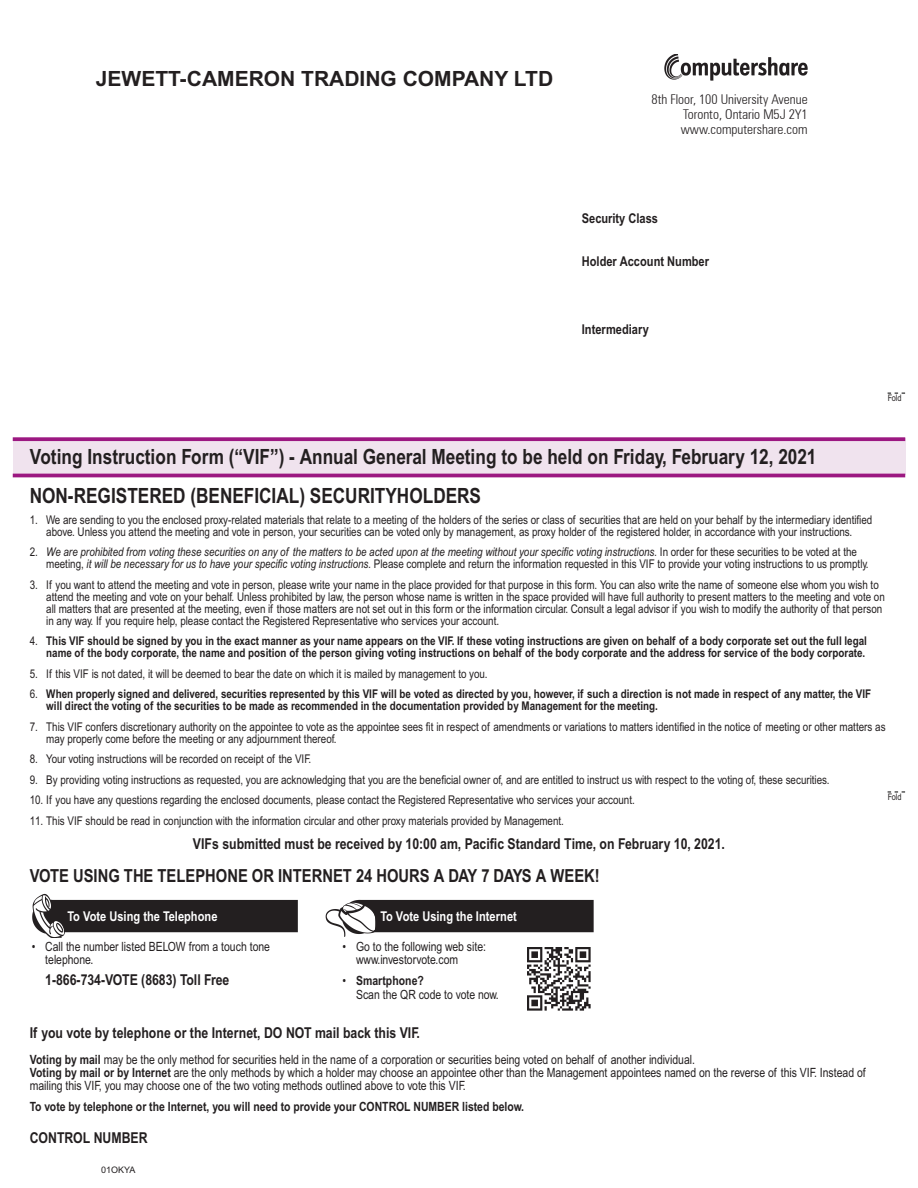
<style>
.page{position:relative;width:918px;height:1188px;background:#fff}
.page>*{position:absolute;margin:0;border:0;box-sizing:border-box;transform-origin:0 0}
.t1{font:700 21px "Arial Narrow MT Std";color:#231f20}
.t2{font:700 21px "Arial MT Std";color:#231f20}
.t3{font:700 18px "Arial Narrow MT Std";color:#231f20}
.t4{font:700 15px "Arial Narrow MT Std";color:#231f20}
.t5{font:300 condensed 13.5px "Zurich BT";color:#231f20}
.t6{font:700 13.5px "Arial Narrow MT Std";color:#fff}
.t7{font:700 13.5px "Arial Narrow MT Std";color:#231f20}
.t8{font:12.75px/12.8px "Arial Narrow MT Std";color:#231f20}
.t9{font:700 12.75px "Arial Narrow MT Std";color:#231f20}
.t10{font:12px/12px "Arial Narrow MT Std";color:#231f20}
.t11{font:700 12px/12px "Arial Narrow MT Std";color:#231f20;text-align:right}
.t12{font:italic 12px/12px "Arial Narrow MT Std";color:#231f20}
.t13{font:9px "Arial Narrow MT Std";color:#231f20}
.t14{font:9px "Arial MT Std";color:#231f20}
.s1{font-style:normal}
.s2{font-weight:400}
.s3{font-weight:700}
</style>
<div class="page">
<div style="left:13px;top:439px;width:892px;height:36px;background:#f0e3ee"></div>
<svg style="left:13px;top:437px;width:892px;height:4px;background:#a3298a"></svg>
<hr style="left:13px;top:474px;width:892px;height:3px;background:#9c1881">
<img style="left:664px;top:54px;width:143px;height:27px">
<svg style="left:888px;top:393px;width:17px;height:1px"></svg>
<svg style="left:888px;top:792px;width:17px;height:1px"></svg>
<img style="left:32px;top:893px;width:36px;height:45px">
<div style="left:51px;top:900px;width:247px;height:32px;background:#231f20"></div>
<img style="left:325px;top:899px;width:51px;height:38px">
<div style="left:359px;top:900px;width:235px;height:32px;background:#231f20"></div>
<img style="left:528px;top:948px;width:63px;height:63px">
<p class="t2" style="left:96px;top:66px;width:459px">JEWETT-CAMERON TRADING COMPANY LTD</p>
<p class="t5" style="left:652px;top:91px;width:157px">8th Floor, 100 University Avenue</p>
<p class="t5" style="left:683px;top:106px;width:126px">Toronto, Ontario M5J 2Y1</p>
<p class="t5" style="left:681px;top:121px;width:128px">www.computershare.com</p>
<p class="t7" style="left:582px;top:210px;width:78px">Security Class</p>
<p class="t7" style="left:582px;top:253px;width:129px">Holder Account Number</p>
<p class="t7" style="left:582px;top:321px;width:69px">Intermediary</p>
<p class="t1" style="left:30px;top:444px;width:788px">Voting Instruction Form (“VIF”) - Annual General Meeting to be held on Friday, February 12, 2021</p>
<p class="t1" style="left:30px;top:483px;width:453px">NON-REGISTERED (BENEFICIAL) SECURITYHOLDERS</p>
<p class="t13" style="left:888px;top:393px;width:15px">Fold</p>
<p class="t10" style="left:30px;top:513px;width:844px;text-align:center">1. We are sending to you the enclosed proxy-related materials that relate to a meeting of the holders of the series or class of securities that are held on your behalf by the intermediary identified above. Unless you attend the meeting and vote in person, your securities can be voted only by management, as proxy holder of the registered holder, in accordance with your instructions.</p>
<p class="t12" style="left:46px;top:546px;width:824px;text-indent:-16px"><span class="s1">2.</span> We are prohibited from voting these securities on any of the matters to be acted upon at the meeting without your specific voting instructions. <span class="s1">In order for these securities to be voted at the meeting,</span> it will be necessary for us to have your specific voting instructions. <span class="s1">Please complete and return the information requested in this VIF to provide your voting instructions to us promptly.</span></p>
<p class="t10" style="left:46px;top:578px;width:840px;text-indent:-16px">3. If you want to attend the meeting and vote in person, please write your name in the place provided for that purpose in this form. You can also write the name of someone else whom you wish to attend the meeting and vote on your behalf. Unless prohibited by law, the person whose name is written in the space provided will have full authority to present matters to the meeting and vote on all matters that are presented at the meeting, even if those matters are not set out in this form or the information circular. Consult a legal advisor if you wish to modify the authority of that person in any way. If you require help, please contact the Registered Representative who services your account.</p>
<p class="t11" style="left:30px;top:635px;width:839px"><span class="s2">4.</span> This VIF should be signed by you in the exact manner as your name appears on the VIF. If these voting instructions are given on behalf of a body corporate set out the full legal name of the body corporate, the name and position of the person giving voting instructions on behalf of the body corporate and the address for service of the body corporate.</p>
<p class="t10" style="left:30px;top:667px;width:459px">5. If this VIF is not dated, it will be deemed to bear the date on which it is mailed by management to you.</p>
<p class="t11" style="left:46px;top:688px;width:827px;text-align:left;text-indent:-16px"><span class="s2">6.</span> When properly signed and delivered, securities represented by this VIF will be voted as directed by you, however, if such a direction is not made in respect of any matter, the VIF will direct the voting of the securities to be made as recommended in the documentation provided by Management for the meeting.</p>
<p class="t10" style="left:46px;top:720px;width:841px;text-indent:-16px">7. This VIF confers discretionary authority on the appointee to vote as the appointee sees fit in respect of amendments or variations to matters identified in the notice of meeting or other matters as may properly come before the meeting or any adjournment thereof.</p>
<p class="t10" style="left:30px;top:753px;width:283px">8. Your voting instructions will be recorded on receipt of the VIF.</p>
<p class="t10" style="left:30px;top:773px;width:801px">9. By providing voting instructions as requested, you are acknowledging that you are the beneficial owner of, and are entitled to instruct us with respect to the voting of, these securities.</p>
<p class="t10" style="left:30px;top:794px;width:607px">10. If you have any questions regarding the enclosed documents, please contact the Registered Representative who services your account.</p>
<p class="t10" style="left:30px;top:814px;width:536px">11. This VIF should be read in conjunction with the information circular and other proxy materials provided by Management.</p>
<p class="t4" style="left:193px;top:835px;width:533px">VIFs submitted must be received by 10:00 am, Pacific Standard Time, on February 10, 2021.</p>
<p class="t13" style="left:888px;top:792px;width:15px">Fold</p>
<p class="t3" style="left:30px;top:865px;width:571px">VOTE USING THE TELEPHONE OR INTERNET 24 HOURS A DAY 7 DAYS A WEEK!</p>
<p class="t6" style="left:67px;top:908px;width:151px">To Vote Using the Telephone</p>
<p class="t6" style="left:380px;top:908px;width:138px">To Vote Using the Internet</p>
<p class="t8" style="left:45px;top:940px;width:226px;line-height:13.5px;text-indent:-14px">• Call the number listed BELOW from a touch tone telephone.</p>
<p class="t8" style="left:343px;top:940px;width:145px">• Go to the following web site:</p>
<p class="t8" style="left:356px;top:953px;width:104px">www.investorvote.com</p>
<p class="t9" style="left:343px;top:973px;width:83px"><span class="s2">•</span> Smartphone?</p>
<p class="t8" style="left:356px;top:988px;width:144px">Scan the QR code to vote now.</p>
<p class="t4" style="left:45px;top:971px;width:186px">1-866-734-VOTE (8683) Toll Free</p>
<p class="t4" style="left:30px;top:1024px;width:392px">If you vote by telephone or the Internet, DO NOT mail back this VIF.</p>
<p class="t8" style="left:30px;top:1053px;width:667px"><span class="s3">Voting by mail</span> may be the only method for securities held in the name of a corporation or securities being voted on behalf of another individual.</p>
<p class="t8" style="left:30px;top:1066px;width:837px"><span class="s3">Voting by mail or by Internet</span> are the only methods by which a holder may choose an appointee other than the Management appointees named on the reverse of this VIF. Instead of mailing this VIF, you may choose one of the two voting methods outlined above to vote this VIF.</p>
<p class="t9" style="left:30px;top:1099px;width:496px">To vote by telephone or the Internet, you will need to provide your CONTROL NUMBER listed below.</p>
<p class="t4" style="left:30px;top:1129px;width:119px">CONTROL NUMBER</p>
<p class="t14" style="left:101px;top:1165px;width:36px">01OKYA</p>
</div>
